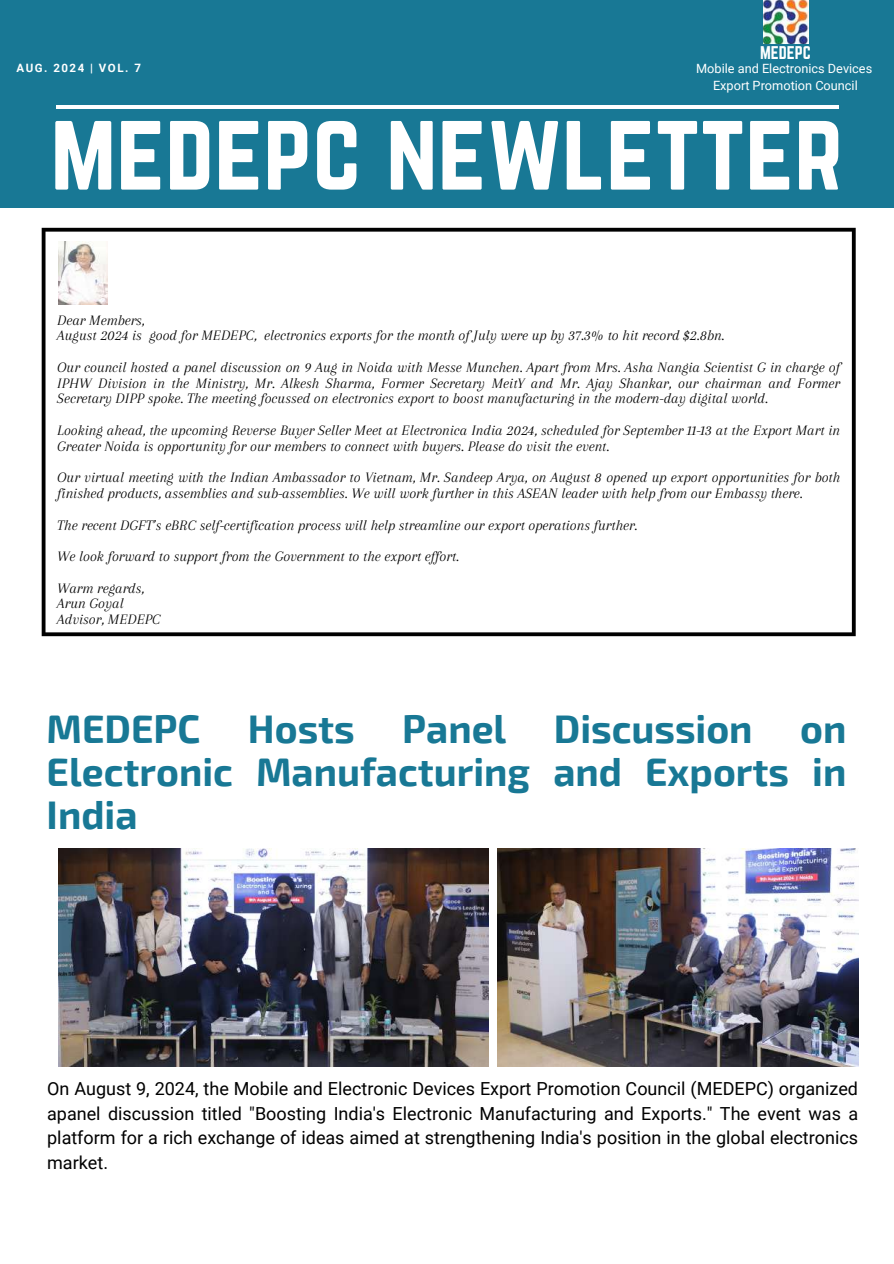
<style>
.page{position:relative;width:894px;height:1264px;background:#fff}
.page>*{position:absolute;margin:0;border:0;box-sizing:border-box;transform-origin:0 0}
.t1{font:98.1px "Norwester";color:#fff}
.t2{font:700 39px/42.8px "Exo 2";color:#187895;text-align:justify}
.t3{font:18px/24.8px "Roboto";color:#000;text-align:justify}
.t4{font:16.05px "Norwester";color:#fff}
.t5{font:italic 15px/15.8px "Arapey";color:#000}
.t6{font:12.75px/17px "Roboto";color:#fff;text-align:center}
.t7{font:700 11.55px "Roboto";letter-spacing:.13em;color:#fff}
</style>
<div class="page">
<div style="left:0;top:0;width:893px;height:207px;background:#187895"></div>
<hr style="left:56px;top:106px;width:782px;height:3px;background:#fff">
<img style="left:763px;top:0;width:44px;height:44px">
<img style="left:59px;top:848px;width:430px;height:218px">
<img style="left:497px;top:848px;width:361px;height:218px">
<svg style="left:42px;top:228px;width:813px;height:408px"></svg>
<p class="t7" style="left:16px;top:61px;width:126px">AUG. 2024 | VOL. 7</p>
<p class="t4" style="left:759px;top:43px;width:52px">MEDEPC</p>
<p class="t6" style="left:696px;top:60px;width:177px">Mobile and Electronics Devices<br>Export Promotion Council</p>
<h1 class="t1" style="left:50px;top:91px;width:794px">medepc newletter</h1>
<p class="t5" style="left:57px;top:312px;width:668px">Dear Members,<br>August 2024 is good for MEDEPC, electronics exports for the month of July were up by 37.3% to hit record $2.8bn.</p>
<p class="t5" style="left:57px;top:359px;width:784px;text-align:justify">Our council hosted a panel discussion on 9 Aug in Noida with Messe Munchen. Apart from Mrs. Asha Nangia Scientist G in charge of IPHW Division in the Ministry, Mr. Alkesh Sharma, Former Secretary MeitY and Mr. Ajay Shankar, our chairman and Former Secretary DIPP spoke. The meeting focussed on electronics export to boost manufacturing in the modern-day digital world.</p>
<p class="t5" style="left:57px;top:422px;width:784px">Looking ahead, the upcoming Reverse Buyer Seller Meet at Electronica India 2024, scheduled for September 11-13 at the Export Mart in<br>Greater Noida is opportunity for our members to connect with buyers. Please do visit the event.</p>
<p class="t5" style="left:57px;top:469px;width:784px">Our virtual meeting with the Indian Ambassador to Vietnam, Mr. Sandeep Arya, on August 8 opened up export opportunities for both finished products, assemblies and sub-assemblies. We will work further in this ASEAN leader with help from our Embassy there.</p>
<p class="t5" style="left:57px;top:509px;width:581px;line-height:31.5px">The recent DGFT’s eBRC self-certification process will help streamline our export operations further.<br>We look forward to support from the Government to the export effort.<br>Warm regards,</p>
<p class="t5" style="left:57px;top:595px;width:105px">Arun Goyal<br>Advisor, MEDEPC</p>
<h2 class="t2" style="left:47px;top:706px;width:801px">MEDEPC Hosts Panel Discussion on Electronic Manufacturing and Exports in India</h2>
<p class="t3" style="left:47px;top:1076px;width:812px">On August 9, 2024, the Mobile and Electronic Devices Export Promotion Council (MEDEPC) organized apanel discussion titled "Boosting India's Electronic Manufacturing and Exports." The event was a platform for a rich exchange of ideas aimed at strengthening India's position in the global electronics market.</p>
</div>
